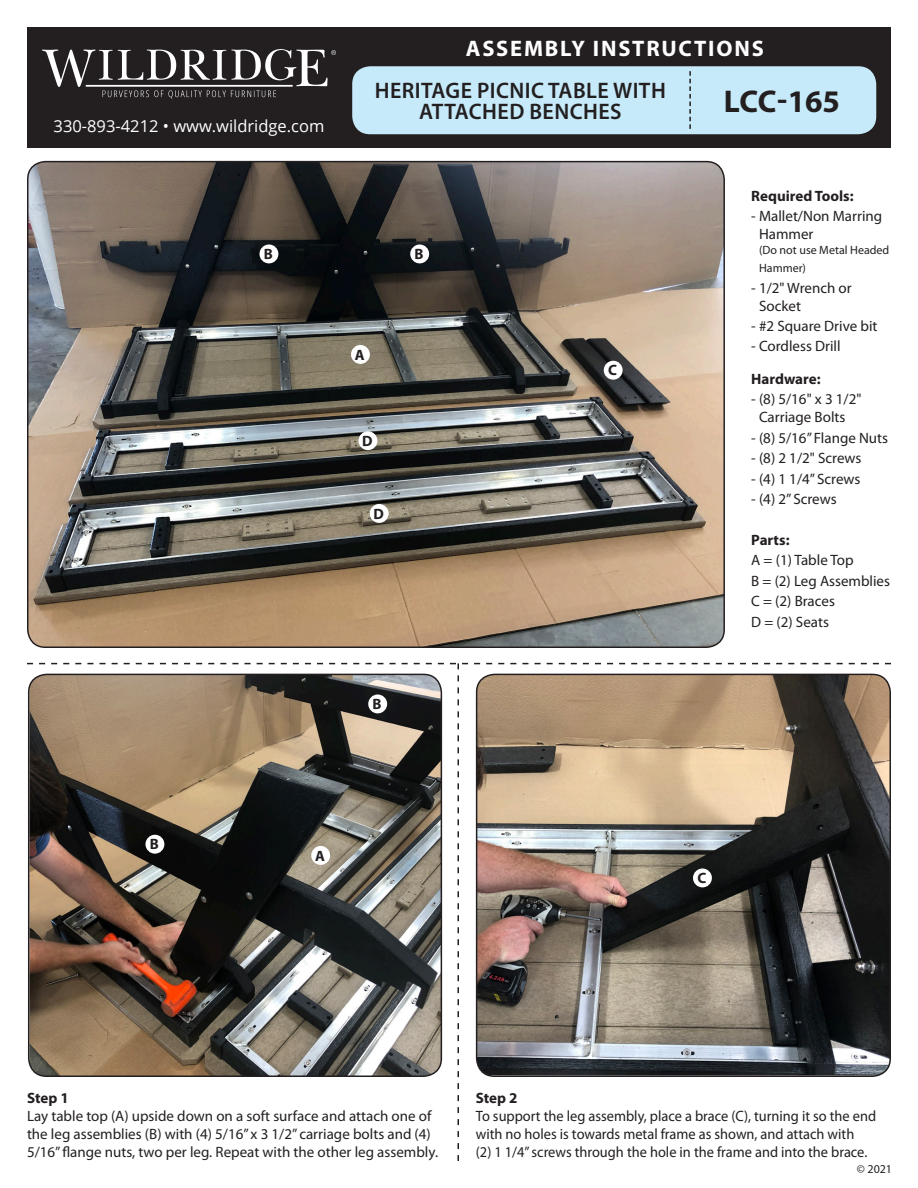
<style>
.page{position:relative;width:918px;height:1188px;background:#fff}
.page>*{position:absolute;margin:0;border:0;box-sizing:border-box;transform-origin:0 0}
.t1{font:700 31.5px "Myriad Pro";color:#231f20}
.t2{font:600 22.5px/21px "Myriad Pro";letter-spacing:.02em;color:#231f20;text-align:center}
.t3{font:700 22.5px "Myriad Pro";letter-spacing:.08em;color:#fff}
.t4{font:16.5px "Open Sans";color:#fff}
.t5{font:15px/18px "Myriad Pro";color:#231f20}
.t6{font:15px/18px "Myriad Pro";color:#231f20;scale:.96 1}
.t7{font:700 15px "Myriad Pro";color:#231f20}
.t8{font:12px/18px "Myriad Pro";color:#231f20}
</style>
<div class="page">
<div style="left:27px;top:27px;width:864px;height:120px;background:#231f20"></div>
<div style="left:352px;top:66px;width:524px;height:68px;background:#c6eafa;border-radius:18px"></div>
<svg style="left:42px;top:49px;width:294px;height:50px"></svg>
<svg style="left:689px;top:71px;width:2px;height:58px"></svg>
<img style="left:28px;top:162px;width:696px;height:485px">
<img style="left:27px;top:663px;width:864px;height:498px">
<div style="left:359px;top:431px;width:18px;height:19px;background:#fff;border-radius:50%"></div>
<div style="left:370px;top:504px;width:19px;height:19px;background:#fff;border-radius:50%"></div>
<div style="left:351px;top:345px;width:19px;height:19px;background:#fff;border-radius:50%"></div>
<div style="left:260px;top:244px;width:18px;height:19px;background:#fff;border-radius:50%"></div>
<div style="left:410px;top:244px;width:19px;height:19px;background:#fff;border-radius:50%"></div>
<div style="left:604px;top:361px;width:19px;height:19px;background:#fff;border-radius:50%"></div>
<div style="left:368px;top:695px;width:19px;height:18px;background:#fff;border-radius:50%"></div>
<div style="left:311px;top:846px;width:19px;height:19px;background:#fff;border-radius:50%"></div>
<div style="left:146px;top:835px;width:18px;height:19px;background:#fff;border-radius:50%"></div>
<div style="left:693px;top:869px;width:19px;height:18px;background:#fff;border-radius:50%"></div>
<p class="t4" style="left:54px;top:115px;width:272px">330-893-4212 • www.wildridge.com</p>
<p class="t3" style="left:466px;top:34px;width:300px">Assembly Instructions</p>
<p class="t2" style="left:375px;top:79px;width:292px">HERITAGE PICNIC TABLE WITH<br>ATTACHED BENCHES</p>
<p class="t1" style="left:724px;top:81px;width:118px">LCC-165</p>
<p class="t7" style="left:150px;top:835px;width:9px">B</p>
<p class="t7" style="left:264px;top:244px;width:9px">B</p>
<p class="t7" style="left:415px;top:244px;width:9px">B</p>
<p class="t7" style="left:355px;top:345px;width:11px">A</p>
<p class="t7" style="left:362px;top:431px;width:12px">D</p>
<p class="t7" style="left:373px;top:504px;width:12px">D</p>
<p class="t7" style="left:373px;top:694px;width:9px">B</p>
<p class="t7" style="left:315px;top:846px;width:11px">A</p>
<p class="t7" style="left:608px;top:361px;width:10px">C</p>
<p class="t7" style="left:751px;top:186px;width:104px">Required Tools:</p>
<p class="t5" style="left:759px;top:207px;width:125px;text-indent:-8px">- Mallet/Non Marring<br>Hammer</p>
<p class="t8" style="left:759px;top:241px;width:132px">(Do not use Metal Headed<br>Hammer)</p>
<p class="t5" style="left:759px;top:278px;width:94px;text-indent:-8px">- 1/2" Wrench or<br>Socket</p>
<p class="t5" style="left:751px;top:317px;width:128px">- #2 Square Drive bit</p>
<p class="t5" style="left:751px;top:337px;width:91px">- Cordless Drill</p>
<p class="t7" style="left:751px;top:369px;width:71px">Hardware:</p>
<p class="t5" style="left:751px;top:390px;width:112px;text-align:center">- (8) 5/16" x 3 1/2"<br>Carriage Bolts</p>
<p class="t5" style="left:751px;top:429px;width:138px">- (8) 5/16” Flange Nuts</p>
<p class="t5" style="left:751px;top:449px;width:112px">- (8) 2 1/2" Screws</p>
<p class="t5" style="left:751px;top:469px;width:111px">- (4) 1 1/4” Screws</p>
<p class="t5" style="left:751px;top:490px;width:87px">- (4) 2” Screws</p>
<p class="t7" style="left:751px;top:530px;width:40px">Parts:</p>
<p class="t5" style="left:751px;top:551px;width:104px">A = (1) Table Top</p>
<p class="t5" style="left:751px;top:572px;width:140px">B = (2) Leg Assemblies</p>
<p class="t5" style="left:751px;top:592px;width:85px">C = (2) Braces</p>
<p class="t5" style="left:751px;top:612px;width:79px">D = (2) Seats</p>
<p class="t7" style="left:697px;top:868px;width:10px">C</p>
<p class="t7" style="left:27px;top:1088px;width:43px">Step 1</p>
<p class="t5" style="left:27px;top:1107px;width:413px">Lay table top (A) upside down on a soft surface and attach one of the leg assemblies (B) with (4) 5/16” x 3 1/2” carriage bolts and (4)<br>5/16” flange nuts, two per leg. Repeat with the other leg assembly.</p>
<p class="t7" style="left:476px;top:1088px;width:43px">Step 2</p>
<p class="t6" style="left:476px;top:1107px;width:419px">To support the leg assembly, place a brace (C), turning it so the end with no holes is towards metal frame as shown, and attach with<br>(2) 1 1/4” screws through the hole in the frame and into the brace.</p>
<p class="t8" style="left:857px;top:1160px;width:37px">© 2021</p>
</div>
